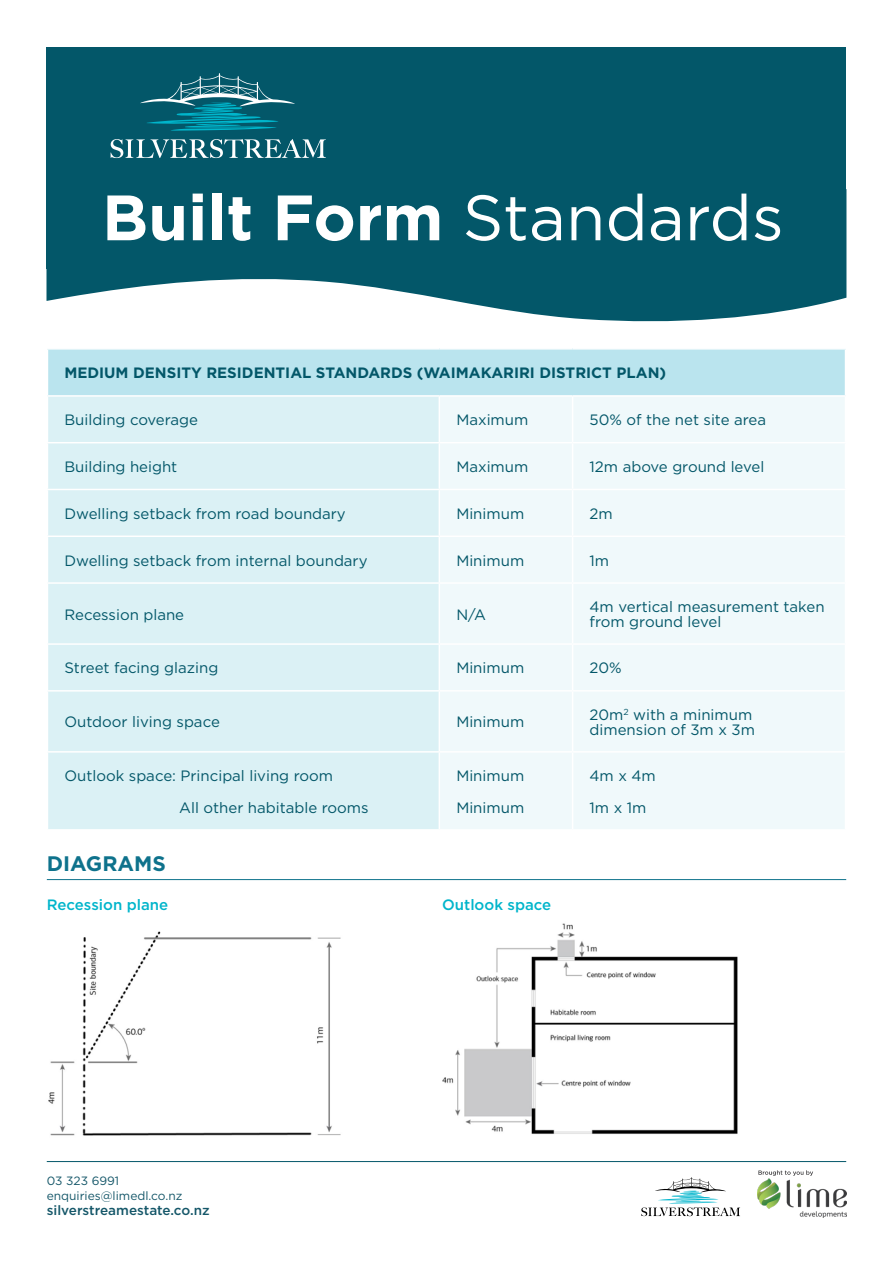
<style>
.page{position:relative;width:893px;height:1263px;background:#fff}
.page>*{position:absolute;margin:0;border:0;box-sizing:border-box;transform-origin:0 0}
.SS_List_-_Tick_box_9pt{font:700 63.9px "Gotham";color:#fff}
.SS_Heading_14pt_-_Underscore{font:700 21px "Gotham";color:#0e728c}
.SS_Body_Copy_10pt{font:15px/15px "Gotham";color:#035769}
.SS_Heading_10pt{font:700 15px "Gotham";color:#035769}
.SS_Body_Copy_8pt{font:500 15px "Gotham";color:#00b5cb}
.t1{font:500 13.5px "Gotham";color:#155769}
.t2{font:12px/15px "Gotham";color:#155769}
.s1{font-weight:400}
</style>
<div class="page">
<hr style="left:47px;top:1161px;width:799px;height:1px;background:#035769">
<svg style="left:641px;top:1177px;width:99px;height:39px"></svg>
<img style="left:758px;top:1178px;width:88px;height:40px">
<svg style="left:758px;top:1170px;width:55px;height:6px"></svg>
<div style="left:47px;top:349px;width:798px;height:47px;background:#bae4ee"></div>
<div style="left:48px;top:397px;width:391px;height:432px;background:#dbf1f5"></div>
<div style="left:440px;top:397px;width:405px;height:432px;background:#f0f9fb"></div>
<hr style="left:47px;top:348px;width:392px;height:2px;background:#fff">
<hr style="left:47px;top:350px;width:1px;height:45px;background:#fff">
<hr style="left:439px;top:348px;width:134px;height:2px;background:#fff">
<hr style="left:573px;top:348px;width:273px;height:2px;background:#fff">
<hr style="left:47px;top:395px;width:392px;height:2px;background:#fff">
<hr style="left:439px;top:395px;width:134px;height:2px;background:#fff">
<hr style="left:47px;top:442px;width:392px;height:1px;background:#fff">
<hr style="left:439px;top:442px;width:134px;height:1px;background:#fff">
<hr style="left:573px;top:395px;width:273px;height:2px;background:#fff">
<hr style="left:572px;top:397px;width:1px;height:45px;background:#fff">
<hr style="left:573px;top:442px;width:273px;height:1px;background:#fff">
<hr style="left:572px;top:443px;width:1px;height:46px;background:#fff">
<hr style="left:573px;top:489px;width:273px;height:1px;background:#fff">
<hr style="left:573px;top:535px;width:273px;height:2px;background:#fff">
<hr style="left:47px;top:489px;width:392px;height:1px;background:#fff">
<hr style="left:439px;top:489px;width:134px;height:1px;background:#fff">
<hr style="left:572px;top:490px;width:1px;height:45px;background:#fff">
<hr style="left:47px;top:535px;width:392px;height:2px;background:#fff">
<hr style="left:439px;top:535px;width:134px;height:2px;background:#fff">
<hr style="left:572px;top:537px;width:1px;height:45px;background:#fff">
<hr style="left:572px;top:584px;width:1px;height:59px;background:#fff">
<hr style="left:572px;top:645px;width:1px;height:45px;background:#fff">
<hr style="left:572px;top:692px;width:1px;height:59px;background:#fff">
<hr style="left:572px;top:753px;width:1px;height:76px;background:#fff">
<hr style="left:47px;top:582px;width:392px;height:2px;background:#fff">
<hr style="left:439px;top:582px;width:134px;height:2px;background:#fff">
<hr style="left:47px;top:643px;width:392px;height:2px;background:#fff">
<hr style="left:439px;top:643px;width:134px;height:2px;background:#fff">
<hr style="left:47px;top:690px;width:392px;height:2px;background:#fff">
<hr style="left:439px;top:690px;width:134px;height:2px;background:#fff">
<hr style="left:47px;top:751px;width:392px;height:2px;background:#fff">
<hr style="left:439px;top:751px;width:134px;height:2px;background:#fff">
<hr style="left:573px;top:582px;width:273px;height:2px;background:#fff">
<hr style="left:573px;top:643px;width:273px;height:2px;background:#fff">
<hr style="left:573px;top:690px;width:273px;height:2px;background:#fff">
<hr style="left:573px;top:751px;width:273px;height:2px;background:#fff">
<div style="left:46px;top:47px;width:800px;height:222px;background:#035769"></div>
<svg style="left:46px;top:269px;width:800px;height:53px;fill:#035769"></svg>
<svg style="left:111px;top:139px;width:215px;height:19px"></svg>
<svg style="left:140px;top:73px;width:155px;height:58px"></svg>
<img style="left:442px;top:923px;width:296px;height:211px">
<img style="left:48px;top:931px;width:293px;height:205px">
<hr style="left:47px;top:879px;width:799px;height:1px;background:#0e728c">
<p class="SS_List_-_Tick_box_9pt" style="left:102px;top:175px;width:683px">Built Form <span class="s1">Standards</span></p>
<p class="SS_Heading_10pt" style="left:64px;top:363px;width:603px">MEDIUM DENSITY RESIDENTIAL STANDARDS (WAIMAKARIRI DISTRICT PLAN)</p>
<p class="SS_Body_Copy_10pt" style="left:64px;top:412px;width:135px">Building coverage</p>
<p class="SS_Body_Copy_10pt" style="left:456px;top:412px;width:74px">Maximum</p>
<p class="SS_Body_Copy_10pt" style="left:590px;top:412px;width:178px">50% of the net site area</p>
<p class="SS_Body_Copy_10pt" style="left:64px;top:459px;width:114px">Building height</p>
<p class="SS_Body_Copy_10pt" style="left:456px;top:459px;width:74px">Maximum</p>
<p class="SS_Body_Copy_10pt" style="left:590px;top:459px;width:176px">12m above ground level</p>
<p class="SS_Body_Copy_10pt" style="left:64px;top:506px;width:283px">Dwelling setback from road boundary</p>
<p class="SS_Body_Copy_10pt" style="left:456px;top:506px;width:69px">Minimum</p>
<p class="SS_Body_Copy_10pt" style="left:590px;top:506px;width:25px">2m</p>
<p class="SS_Body_Copy_10pt" style="left:64px;top:552px;width:305px">Dwelling setback from internal boundary</p>
<p class="SS_Body_Copy_10pt" style="left:456px;top:552px;width:69px">Minimum</p>
<p class="SS_Body_Copy_10pt" style="left:590px;top:552px;width:21px">1m</p>
<p class="SS_Body_Copy_10pt" style="left:64px;top:606px;width:121px">Recession plane</p>
<p class="SS_Body_Copy_10pt" style="left:456px;top:606px;width:31px">N/A</p>
<p class="SS_Body_Copy_10pt" style="left:590px;top:599px;width:236px">4m vertical measurement taken from ground level</p>
<p class="SS_Body_Copy_10pt" style="left:64px;top:660px;width:155px">Street facing glazing</p>
<p class="SS_Body_Copy_10pt" style="left:456px;top:660px;width:69px">Minimum</p>
<p class="SS_Body_Copy_10pt" style="left:590px;top:660px;width:34px">20%</p>
<p class="SS_Body_Copy_10pt" style="left:64px;top:714px;width:157px">Outdoor living space</p>
<p class="SS_Body_Copy_10pt" style="left:456px;top:714px;width:69px">Minimum</p>
<p class="SS_Body_Copy_10pt" style="left:590px;top:707px;width:167px">20m<sup>2</sup> with a minimum dimension of 3m x 3m</p>
<p class="SS_Body_Copy_10pt" style="left:64px;top:768px;width:270px">Outlook space: Principal living room</p>
<p class="SS_Body_Copy_10pt" style="left:179px;top:800px;width:191px">All other habitable rooms</p>
<p class="SS_Body_Copy_10pt" style="left:456px;top:768px;width:69px">Minimum</p>
<p class="SS_Body_Copy_10pt" style="left:456px;top:800px;width:69px">Minimum</p>
<p class="SS_Body_Copy_10pt" style="left:590px;top:768px;width:68px">4m x 4m</p>
<p class="SS_Body_Copy_10pt" style="left:590px;top:800px;width:58px">1m x 1m</p>
<p class="SS_Heading_14pt_-_Underscore" style="left:47px;top:849px;width:121px">DIAGRAMS</p>
<p class="SS_Body_Copy_8pt" style="left:47px;top:895px;width:123px">Recession plane</p>
<p class="SS_Body_Copy_8pt" style="left:442px;top:895px;width:111px">Outlook space</p>
<p class="t2" style="left:47px;top:1173px;width:137px">03 323 6991 enquiries@limedl.co.nz</p>
<p class="t1" style="left:47px;top:1201px;width:164px">silverstreamestate.co.nz</p>
</div>
